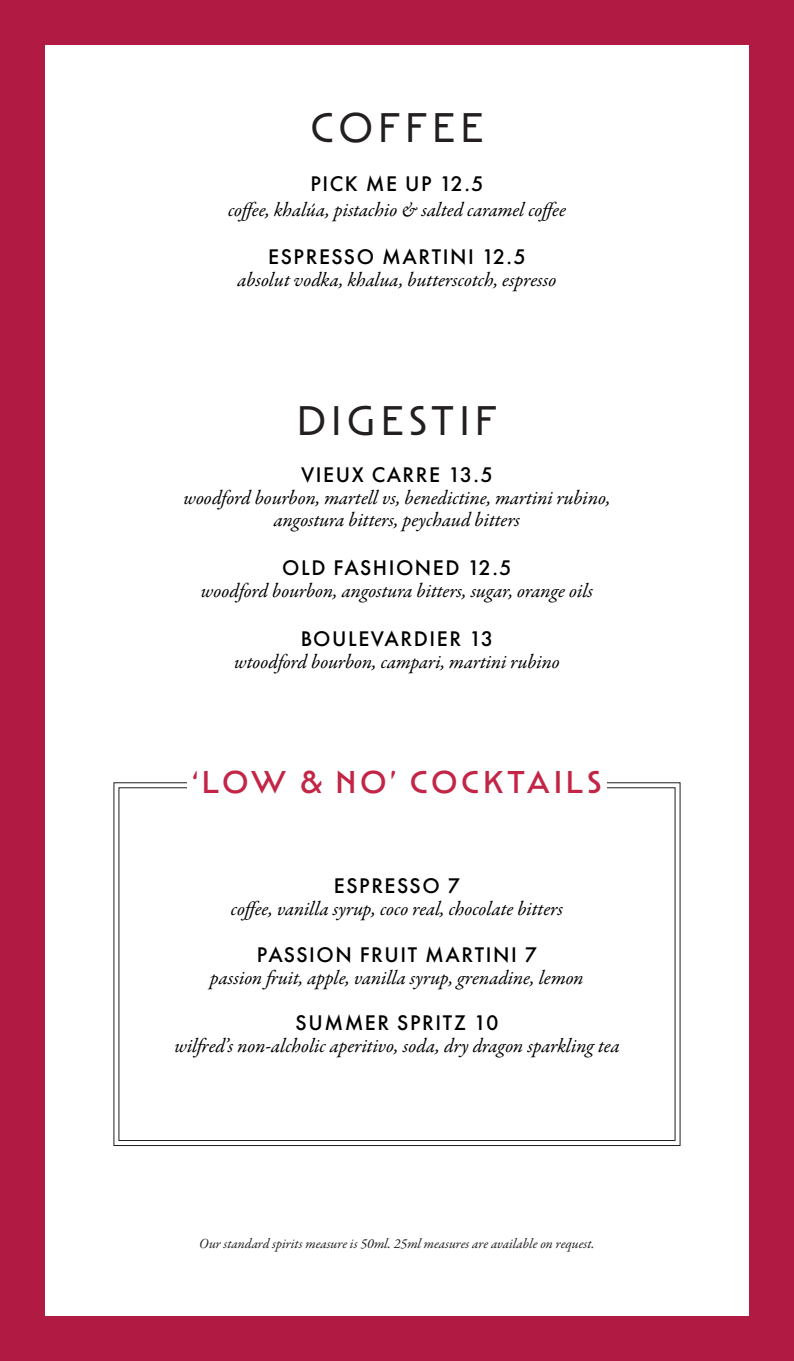
<style>
.page{position:relative;width:794px;height:1361px;background:#b11b43}
.page>*{position:absolute;margin:0;border:0;box-sizing:border-box;transform-origin:0 0}
.t1{font:42px "Mendl Sans Dusk";letter-spacing:.12em;color:#231f20}
.t2{font:500 32px "Mendl Sans Dusk";letter-spacing:.12em;color:#c22546}
.t3{font:500 22px "Futura PT";letter-spacing:.07em;color:#000}
.t4{font:italic 20px/22px "Garamond Premr Pro";letter-spacing:-.005em;color:#000;text-align:center}
.t5{font:italic 14px "Garamond Premr Pro";letter-spacing:-.005em;color:#231f20}
</style>
<div class="page">
<div style="left:45px;top:45px;width:703px;height:1270px;background:#fff"></div>
<svg style="left:113px;top:782px;width:568px;height:364px"></svg>
<div style="left:187px;top:771px;width:420px;height:22px;background:#fff"></div>
<h1 class="t1" style="left:310px;top:103px;width:174px">COFFEE</h1>
<p class="t3" style="left:310px;top:171px;width:175px">PICK ME UP 12.5</p>
<p class="t4" style="left:228px;top:199px;width:339px">coffee, khalúa, pistachio &amp; salted caramel coffee</p>
<p class="t3" style="left:268px;top:244px;width:259px">ESPRESSO MARTINI 12.5</p>
<p class="t4" style="left:237px;top:270px;width:320px">absolut vodka, khalua, butterscotch, espresso</p>
<h1 class="t1" style="left:297px;top:395px;width:202px">DIGESTIF</h1>
<p class="t3" style="left:301px;top:461px;width:193px">VIEUX CARRE 13.5</p>
<p class="t4" style="left:183px;top:488px;width:429px">woodford bourbon, martell vs, benedictine, martini rubino, angostura bitters, peychaud bitters</p>
<p class="t3" style="left:282px;top:554px;width:231px">OLD FASHIONED 12.5</p>
<p class="t4" style="left:201px;top:581px;width:394px">woodford bourbon, angostura bitters, sugar, orange oils</p>
<p class="t3" style="left:301px;top:625px;width:194px">BOULEVARDIER 13</p>
<p class="t4" style="left:234px;top:651px;width:327px">wtoodford bourbon, campari, martini rubino</p>
<h2 class="t2" style="left:192px;top:762px;width:410px">‘LOW &amp; NO’ COCKTAILS</h2>
<p class="t3" style="left:334px;top:872px;width:128px">ESPRESSO 7</p>
<p class="t4" style="left:231px;top:899px;width:334px">coffee, vanilla syrup, coco real, chocolate bitters</p>
<p class="t3" style="left:257px;top:941px;width:282px">PASSION FRUIT MARTINI 7</p>
<p class="t4" style="left:210px;top:967px;width:375px">passion fruit, apple, vanilla syrup, grenadine, lemon</p>
<p class="t3" style="left:295px;top:1009px;width:204px">SUMMER SPRITZ 10</p>
<p class="t4" style="left:174px;top:1035px;width:447px">wilfred’s non-alcholic aperitivo, soda, dry dragon sparkling tea</p>
<p class="t5" style="left:199px;top:1234px;width:397px">Our standard spirits measure is 50ml. 25ml measures are available on request.</p>
</div>
